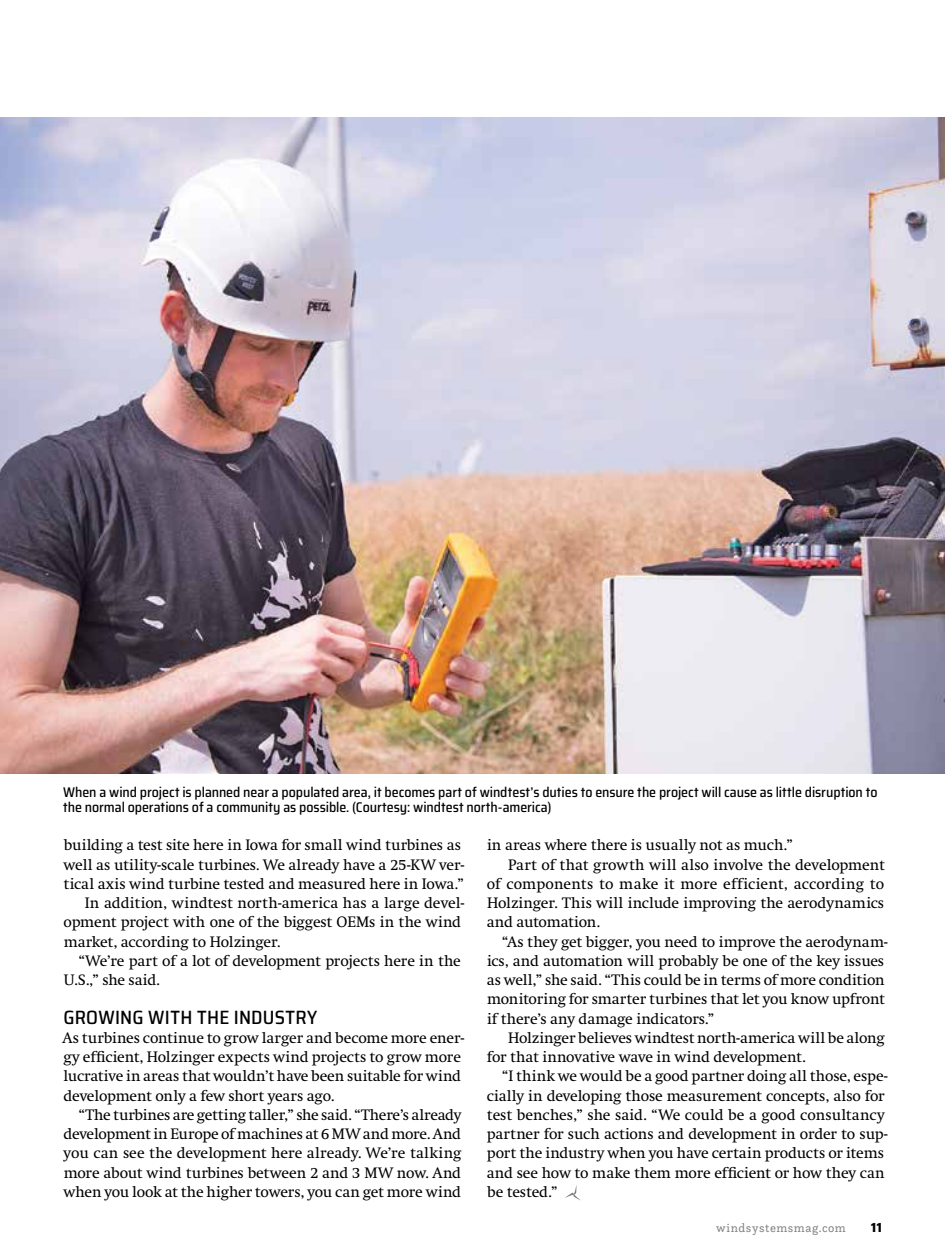
<style>
.page{position:relative;width:945px;height:1260px;background:#fff}
.page>*{position:absolute;margin:0;border:0;box-sizing:border-box;transform-origin:0 0}
.t1{font:500 semi-condensed 19.25px "Saira";letter-spacing:.015em;color:#000}
.t2{font:15.75px/19.2px "Swift";letter-spacing:-.01em;color:#000}
.t3{font:500 semi-condensed 14px/15.8px "Saira";letter-spacing:-.005em;color:#000}
.t4{font:700 13.12px "Saira";color:#000}
.t5{font:12.25px "Questa Slab";letter-spacing:.05em;color:#808285}
</style>
<div class="page">
<svg style="left:565px;top:1185px;width:15px;height:15px"></svg>
<img style="left:1px;top:118px;width:944px;height:656px">
<p class="t3" style="left:63px;top:784px;width:816px">When a wind project is planned near a populated area, it becomes part of windtest’s duties to ensure the project will cause as little disruption to the normal operations of a community as possible. (Courtesy: windtest north-america)</p>
<p class="t2" style="left:64px;top:836px;width:399px">building a test site here in Iowa for small wind turbines as</p>
<p class="t2" style="left:64px;top:855px;width:402px">well as utility-scale turbines. We already have a 25-KW ver-</p>
<p class="t2" style="left:64px;top:874px;width:402px">tical axis wind turbine tested and measured here in Iowa.”</p>
<p class="t2" style="left:85px;top:894px;width:381px">In addition, windtest north-america has a large devel-</p>
<p class="t2" style="left:64px;top:913px;width:399px">opment project with one of the biggest OEMs in the wind</p>
<p class="t2" style="left:64px;top:932px;width:218px">market, according to Holzinger.</p>
<p class="t2" style="left:79px;top:951px;width:384px">“We’re part of a lot of development projects here in the</p>
<p class="t2" style="left:64px;top:971px;width:98px">U.S.,” she said.</p>
<p class="t1" style="left:63px;top:1002px;width:255px">GROWING WITH THE INDUSTRY</p>
<p class="t2" style="left:62px;top:1028px;width:404px">As turbines continue to grow larger and become more ener&shy;gy efficient, Holzinger expects wind projects to grow more lucrative in areas that wouldn’t have been suitable for wind development only a few short years ago.</p>
<p class="t2" style="left:64px;top:1105px;width:399px;text-align:justify;text-indent:15px">“The turbines are getting taller,” she said. “There’s already development in Europe of machines at 6 MW and more. And you can see the development here already. We’re talking more about wind turbines between 2 and 3 MW now. And when you look at the higher towers, you can get more wind</p>
<p class="t2" style="left:487px;top:836px;width:307px">in areas where there is usually not as much.”</p>
<p class="t2" style="left:508px;top:855px;width:378px">Part of that growth will also involve the development</p>
<p class="t2" style="left:487px;top:874px;width:399px">of components to make it more efficient, according to</p>
<p class="t2" style="left:487px;top:894px;width:399px">Holzinger. This will include improving the aerodynamics</p>
<p class="t2" style="left:487px;top:913px;width:115px">and automation.</p>
<p class="t2" style="left:502px;top:932px;width:387px">“As they get bigger, you need to improve the aerodynam-</p>
<p class="t2" style="left:487px;top:951px;width:399px">ics, and automation will probably be one of the key issues</p>
<p class="t2" style="left:487px;top:971px;width:399px">as well,” she said. “This could be in terms of more condition</p>
<p class="t2" style="left:487px;top:990px;width:399px">monitoring for smarter turbines that let you know upfront</p>
<p class="t2" style="left:487px;top:1009px;width:229px">if there’s any damage indicators.”</p>
<p class="t2" style="left:508px;top:1028px;width:378px">Holzinger believes windtest north-america will be along</p>
<p class="t2" style="left:487px;top:1048px;width:320px">for that innovative wave in wind development.</p>
<p class="t2" style="left:502px;top:1067px;width:387px">“I think we would be a good partner doing all those, espe-</p>
<p class="t2" style="left:487px;top:1086px;width:399px">cially in developing those measurement concepts, also for</p>
<p class="t2" style="left:487px;top:1105px;width:399px">test benches,” she said. “We could be a good consultancy</p>
<p class="t2" style="left:487px;top:1125px;width:402px">partner for such actions and development in order to sup-</p>
<p class="t2" style="left:487px;top:1144px;width:399px">port the industry when you have certain products or items</p>
<p class="t2" style="left:487px;top:1163px;width:399px">and see how to make them more efficient or how they can</p>
<p class="t2" style="left:487px;top:1182px;width:72px">be tested.”</p>
<p class="t5" style="left:716px;top:1220px;width:131px">windsystemsmag.com</p>
<p class="t4" style="left:871px;top:1218px;width:12px">11</p>
</div>
